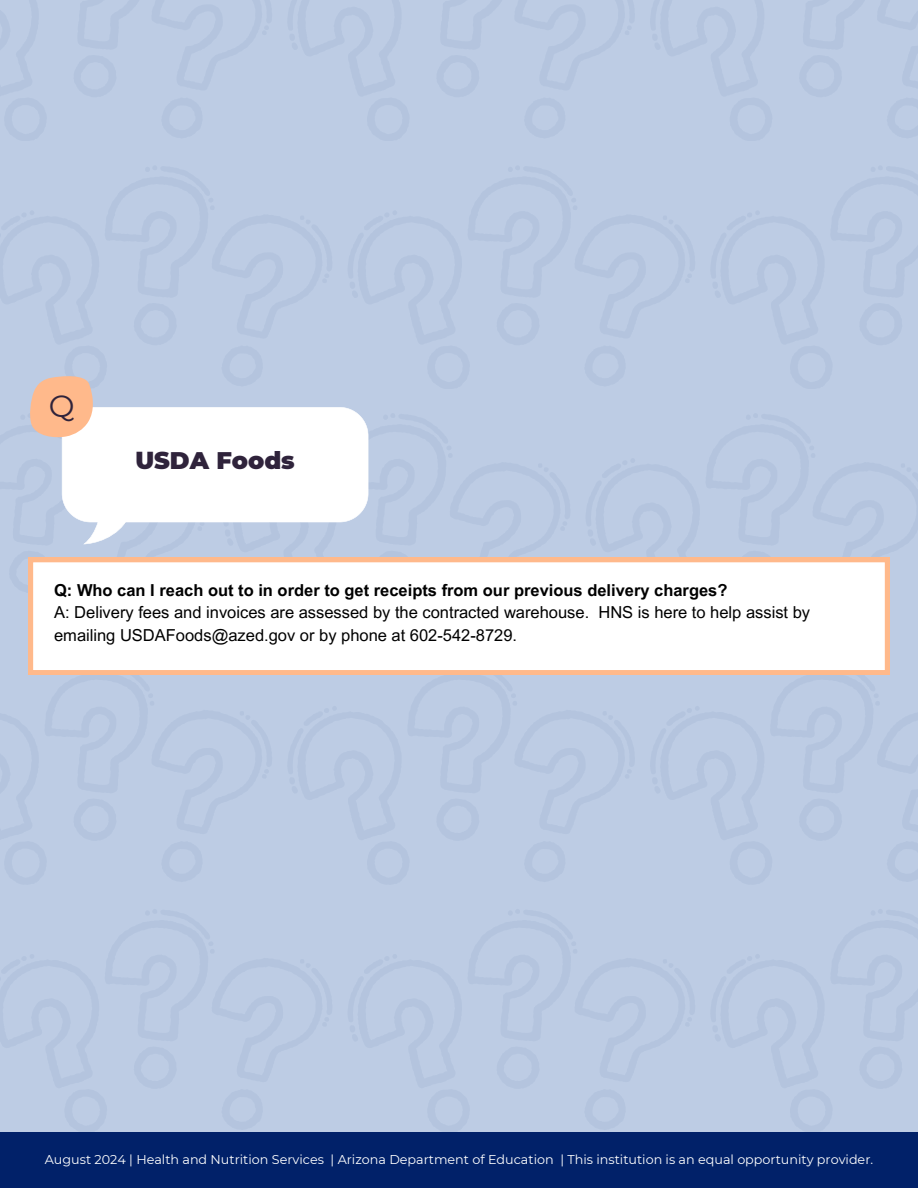
<style>
.page{position:relative;width:918px;height:1188px;background:#bdcce4}
.page>*{position:absolute;margin:0;border:0;box-sizing:border-box;transform-origin:0 0}
.t1{font:30.75px "Montserrat";color:#2f233b}
.t2{font:900 24px "Montserrat";color:#2f233b}
.t3{font:16.5px/22.5px "Arial MT Pro";color:#000}
.t4{font:12.75px "Montserrat";color:#fff}
.s1{font-weight:700}
</style>
<div class="page">
<svg style="left:28px;top:544px;width:180px;height:93px"></svg>
<svg style="left:223px;top:433px;width:347px;height:125px"></svg>
<svg style="left:0;top:1132px;width:332px;height:1px"></svg>
<svg style="left:348px;top:1132px;width:347px;height:1px"></svg>
<svg style="left:710px;top:1132px;width:208px;height:1px"></svg>
<svg style="left:29px;top:558px;width:860px;height:117px;background:#fff8f5"></svg>
<svg style="left:30px;top:376px;width:338px;height:168px"></svg>
<div style="left:0;top:1133px;width:918px;height:55px;background:#012169"></div>
<p class="t1" style="left:49px;top:387px;width:27px">Q</p>
<p class="t2" style="left:135px;top:446px;width:161px">USDA Foods</p>
<p class="t3" style="left:54px;top:581px;width:758px"><span class="s1">Q: Who can I reach out to in order to get receipts from our previous delivery charges?<br></span>A: Delivery fees and invoices are assessed by the contracted warehouse. HNS is here to help assist by emailing USDAFoods@azed.gov or by phone at 602-542-8729.</p>
<p class="t4" style="left:45px;top:1152px;width:830px">August 2024 | Health and Nutrition Services | Arizona Department of Education | This institution is an equal opportunity provider.</p>
</div>
